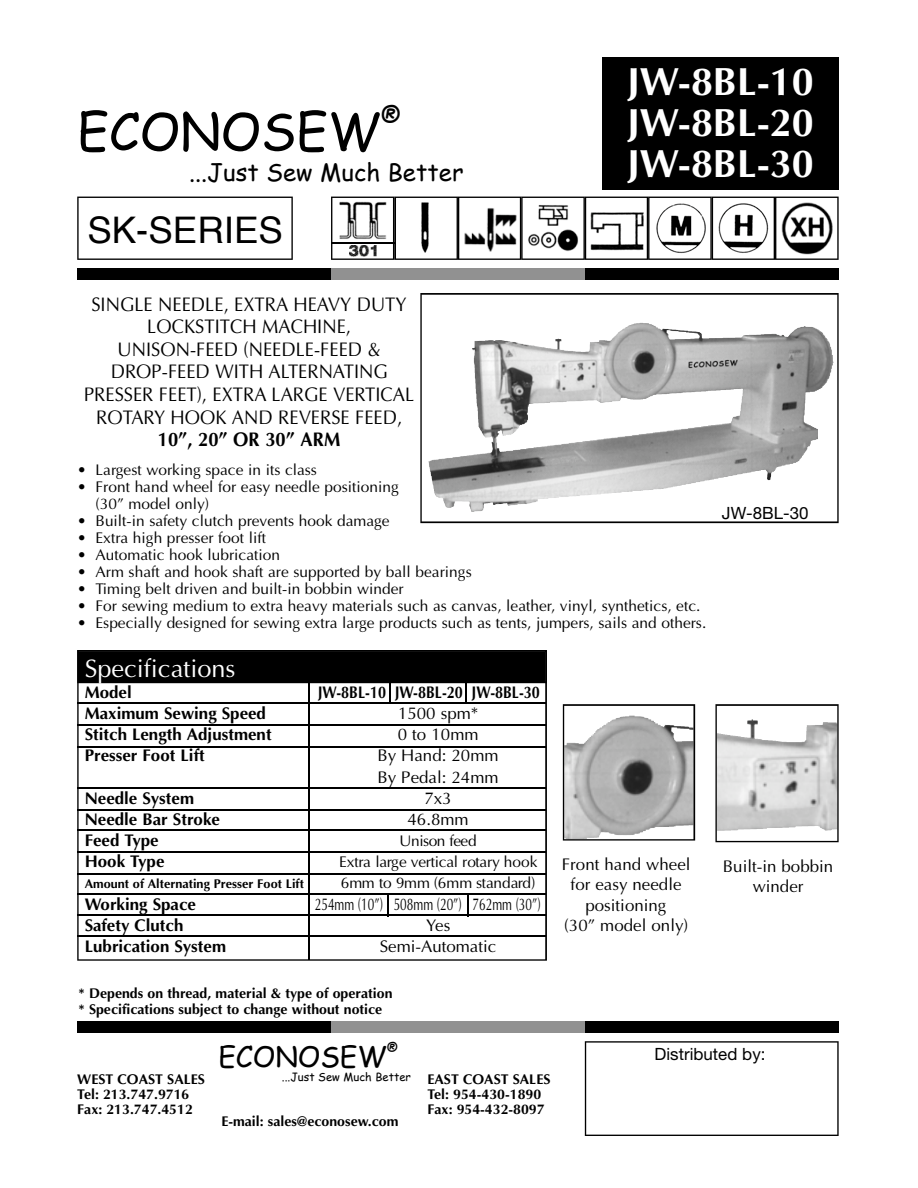
<style>
.page{position:relative;width:918px;height:1188px;background:#fff}
.page>*{position:absolute;margin:0;border:0;box-sizing:border-box;transform-origin:0 0}
.t1{font:50.7px "Comic Sans MS";color:#000}
.t2{font:700 39.45px/41px "Optima";color:#fff;text-align:justify}
.t3{font:36.6px "Helvetica";color:#000}
.t4{font:28.2px "Comic Sans MS";color:#000}
.t5{font:25.35px "Optima";color:#fff}
.t6{font:25.35px "Comic Sans MS";color:#000}
.t7{font:24px "Comic Sans MS";color:#000}
.t8{font:19.8px/22.6px "Optima";color:#000;text-align:center;scale:.93 1}
.t9{font:700 19.8px "Optima";color:#000;scale:.93 1}
.t10{font:700 16.95px "Optima";color:#000}
.t11{font:16.95px/20.5px "Optima";color:#000;text-align:center}
.t12{font:16.95px "Optima";color:#000;scale:.7 1}
.t13{font:700 16.95px "Optima";color:#000;scale:.85 1}
.t14{font:16.95px "Helvetica Neue";color:#000}
.t15{font:15.45px/17px "Optima";color:#000}
.t16{font:15.45px "Optima";letter-spacing:-.025em;color:#000}
.t17{font:700 14.1px/15.6px "Optima";color:#000}
.t18{font:14.1px "Comic Sans MS";color:#000}
.t19{font:700 12.75px "Optima";color:#000}
.t20{font:11.25px "Comic Sans MS";color:#000}
</style>
<div class="page">
<div style="left:602px;top:58px;width:237px;height:132px;background:#000"></div>
<div style="left:77px;top:269px;width:762px;height:11px;background:#000"></div>
<div style="left:77px;top:1021px;width:762px;height:11px;background:#000"></div>
<div style="left:331px;top:269px;width:254px;height:11px;background:#919191"></div>
<div style="left:331px;top:1021px;width:254px;height:11px;background:#919191"></div>
<svg style="left:420px;top:293px;width:419px;height:230px"></svg>
<svg style="left:585px;top:1041px;width:254px;height:95px"></svg>
<svg style="left:77px;top:650px;width:470px;height:311px"></svg>
<hr style="left:78px;top:702px;width:468px;height:2px;background:#000">
<hr style="left:78px;top:724px;width:468px;height:2px;background:#000">
<hr style="left:78px;top:746px;width:468px;height:2px;background:#000">
<hr style="left:78px;top:787px;width:468px;height:2px;background:#000">
<hr style="left:78px;top:809px;width:468px;height:2px;background:#000">
<hr style="left:78px;top:830px;width:468px;height:1px;background:#000">
<hr style="left:78px;top:852px;width:468px;height:1px;background:#000">
<hr style="left:78px;top:874px;width:468px;height:1px;background:#000">
<hr style="left:78px;top:893px;width:468px;height:2px;background:#000">
<hr style="left:78px;top:936px;width:468px;height:1px;background:#000">
<hr style="left:78px;top:915px;width:468px;height:1px;background:#000">
<hr style="left:308px;top:678px;width:2px;height:282px;background:#000">
<svg style="left:563px;top:704px;width:132px;height:137px"></svg>
<svg style="left:715px;top:704px;width:124px;height:138px"></svg>
<svg style="left:331px;top:197px;width:508px;height:63px"></svg>
<img style="left:337px;top:199px;width:54px;height:42px">
<hr style="left:331px;top:242px;width:64px;height:1px;background:#000">
<svg style="left:77px;top:197px;width:216px;height:63px"></svg>
<hr style="left:466px;top:671px;width:1px;height:33px;background:#000">
<hr style="left:390px;top:671px;width:1px;height:33px;background:#000">
<svg style="left:467px;top:895px;width:1px;height:20px"></svg>
<svg style="left:388px;top:895px;width:1px;height:20px"></svg>
<h1 class="t1" style="left:77px;top:94px;width:305px">ECONOSEW</h1>
<h3 class="t6" style="left:381px;top:97px;width:22px">®</h3>
<h3 class="t7" style="left:189px;top:154px;width:276px">...Just Sew Much Better</h3>
<h3 class="t3" style="left:87px;top:215px;width:197px">SK-SERIES</h3>
<h2 class="t2" style="left:627px;top:65px;width:189px">JW-8BL-10<br>JW-8BL-20<br>JW-8BL-30</h2>
<p class="t8" style="left:84px;top:294px;width:357px">SINGLE NEEDLE, EXTRA HEAVY DUTY<br>LOCKSTITCH MACHINE,<br>UNISON-FEED (NEEDLE-FEED &amp;<br>DROP-FEED WITH ALTERNATING<br>PRESSER FEET), EXTRA LARGE VERTICAL<br>ROTARY HOOK AND REVERSE FEED,</p>
<p class="t9" style="left:158px;top:431px;width:198px">10”, 20” OR 30” ARM</p>
<p class="t15" style="left:77px;top:463px;width:241px">• Largest working space in its class</p>
<p class="t15" style="left:96px;top:480px;width:305px;text-indent:-18px">• Front hand wheel for easy needle positioning (30” model only)</p>
<p class="t15" style="left:77px;top:514px;width:314px">• Built-in safety clutch prevents hook damage</p>
<p class="t15" style="left:77px;top:531px;width:190px">• Extra high presser foot lift</p>
<p class="t15" style="left:77px;top:548px;width:204px">• Automatic hook lubrication</p>
<p class="t15" style="left:77px;top:565px;width:396px">• Arm shaft and hook shaft are supported by ball bearings</p>
<p class="t15" style="left:77px;top:582px;width:328px">• Timing belt driven and built-in bobbin winder</p>
<p class="t15" style="left:77px;top:598px;width:625px">• For sewing medium to extra heavy materials such as canvas, leather, vinyl, synthetics, etc.</p>
<p class="t15" style="left:77px;top:615px;width:631px">• Especially designed for sewing extra large products such as tents, jumpers, sails and others.</p>
<h3 class="t5" style="left:85px;top:658px;width:152px">Specifications</h3>
<p class="t10" style="left:85px;top:685px;width:49px">Model</p>
<p class="t13" style="left:318px;top:685px;width:263px">JW-8BL-10 JW-8BL-20 JW-8BL-30</p>
<p class="t10" style="left:85px;top:706px;width:183px">Maximum Sewing Speed</p>
<p class="t11" style="left:398px;top:705px;width:82px">1500 spm*</p>
<p class="t10" style="left:85px;top:728px;width:188px">Stitch Length Adjustment</p>
<p class="t11" style="left:398px;top:726px;width:82px">0 to 10mm</p>
<p class="t10" style="left:85px;top:749px;width:121px">Presser Foot Lift</p>
<p class="t11" style="left:377px;top:747px;width:123px;line-height:21.3px;text-align:left">By Hand: 20mm<br>By Pedal: 24mm</p>
<p class="t10" style="left:85px;top:791px;width:111px">Needle System</p>
<p class="t11" style="left:424px;top:789px;width:29px">7x3</p>
<p class="t10" style="left:85px;top:812px;width:137px">Needle Bar Stroke</p>
<p class="t11" style="left:408px;top:811px;width:63px">46.8mm</p>
<p class="t10" style="left:85px;top:833px;width:76px">Feed Type</p>
<p class="t16" style="left:399px;top:834px;width:79px">Unison feed</p>
<p class="t10" style="left:85px;top:854px;width:81px">Hook Type</p>
<p class="t15" style="left:339px;top:855px;width:200px">Extra large vertical rotary hook</p>
<p class="t19" style="left:85px;top:879px;width:221px">Amount of Alternating Presser Foot Lift</p>
<p class="t15" style="left:341px;top:876px;width:196px">6mm to 9mm (6mm standard)</p>
<p class="t10" style="left:85px;top:897px;width:113px">Working Space</p>
<p class="t12" style="left:315px;top:897px;width:324px">254mm (10”) 508mm (20”) 762mm (30”)</p>
<p class="t10" style="left:85px;top:918px;width:100px">Safety Clutch</p>
<p class="t11" style="left:426px;top:916px;width:26px">Yes</p>
<p class="t10" style="left:85px;top:939px;width:143px">Lubrication System</p>
<p class="t11" style="left:380px;top:937px;width:118px">Semi-Automatic</p>
<p class="t11" style="left:562px;top:855px;width:130px">Front hand wheel for easy needle positioning<br>(30” model only)</p>
<p class="t14" style="left:722px;top:507px;width:88px">JW-8BL-30</p>
<p class="t11" style="left:723px;top:857px;width:112px">Built-in bobbin winder</p>
<p class="t17" style="left:79px;top:987px;width:315px">* Depends on thread, material &amp; type of operation * Specifications subject to change without notice</p>
<h3 class="t4" style="left:218px;top:1036px;width:170px">ECONOSEW</h3>
<p class="t18" style="left:387px;top:1037px;width:13px">®</p>
<p class="t17" style="left:77px;top:1072px;width:129px">WEST COAST SALES</p>
<p class="t20" style="left:282px;top:1068px;width:131px">...Just Sew Much Better</p>
<p class="t17" style="left:77px;top:1087px;width:117px">Tel: 213.747.9716<br>Fax: 213.747.4512</p>
<p class="t17" style="left:221px;top:1115px;width:179px">E-mail: sales@econosew.com</p>
<p class="t17" style="left:427px;top:1072px;width:125px">EAST COAST SALES<br>Tel: 954-430-1890<br>Fax: 954-432-8097</p>
<p class="t14" style="left:655px;top:1048px;width:113px">Distributed by:</p>
</div>
